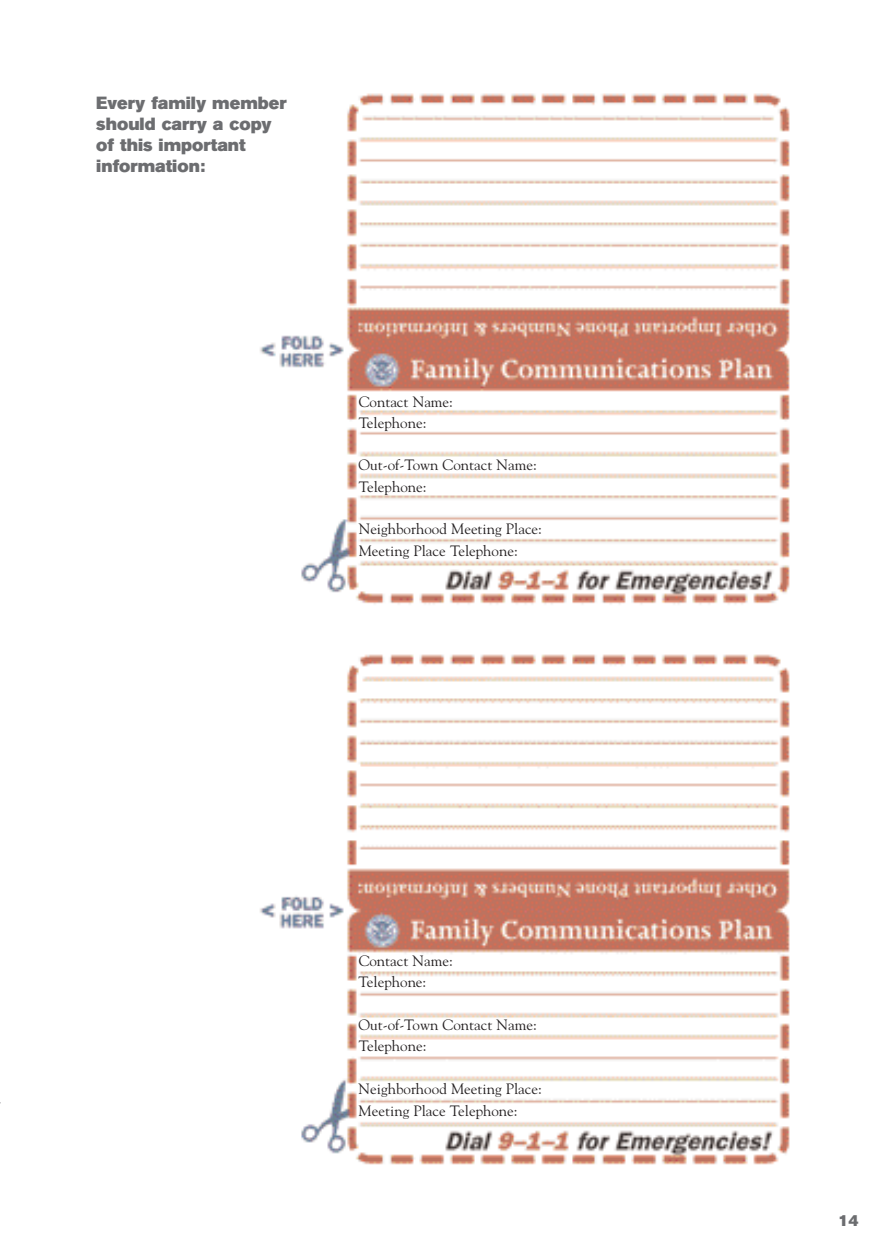
<style>
.page{position:relative;width:882px;height:1260px;background:#fff}
.page>*{position:absolute;margin:0;border:0;box-sizing:border-box;transform-origin:0 0}
.t1{font:17.5px/21px "Akzidenz Grotesk BE Super";color:#6c6d70}
.t2{font:15.75px "Akzidenz Grotesk BE Super";color:#6c6d70}
.t3{font:15.05px/21.2px "Goudy";color:#231f20}
</style>
<div class="page">
<img style="left:260px;top:93px;width:530px;height:1072px">
<p class="t1" style="left:96px;top:94px;width:192px">Every family member should carry a copy of this important information:</p>
<p class="t3" style="left:359px;top:391px;width:96px">Contact Name:<br>Telephone:</p>
<p class="t3" style="left:359px;top:454px;width:180px">Out-of-Town Contact Name:<br>Telephone:</p>
<p class="t3" style="left:359px;top:518px;width:185px;line-height:22.2px">Neighborhood Meeting Place:<br>Meeting Place Telephone:</p>
<p class="t3" style="left:359px;top:950px;width:96px">Contact Name:<br>Telephone:</p>
<p class="t3" style="left:359px;top:1014px;width:180px">Out-of-Town Contact Name:<br>Telephone:</p>
<p class="t3" style="left:359px;top:1077px;width:185px;line-height:22.2px">Neighborhood Meeting Place:<br>Meeting Place Telephone:</p>
<p class="t2" style="left:838px;top:1214px;width:22px">14</p>
</div>
